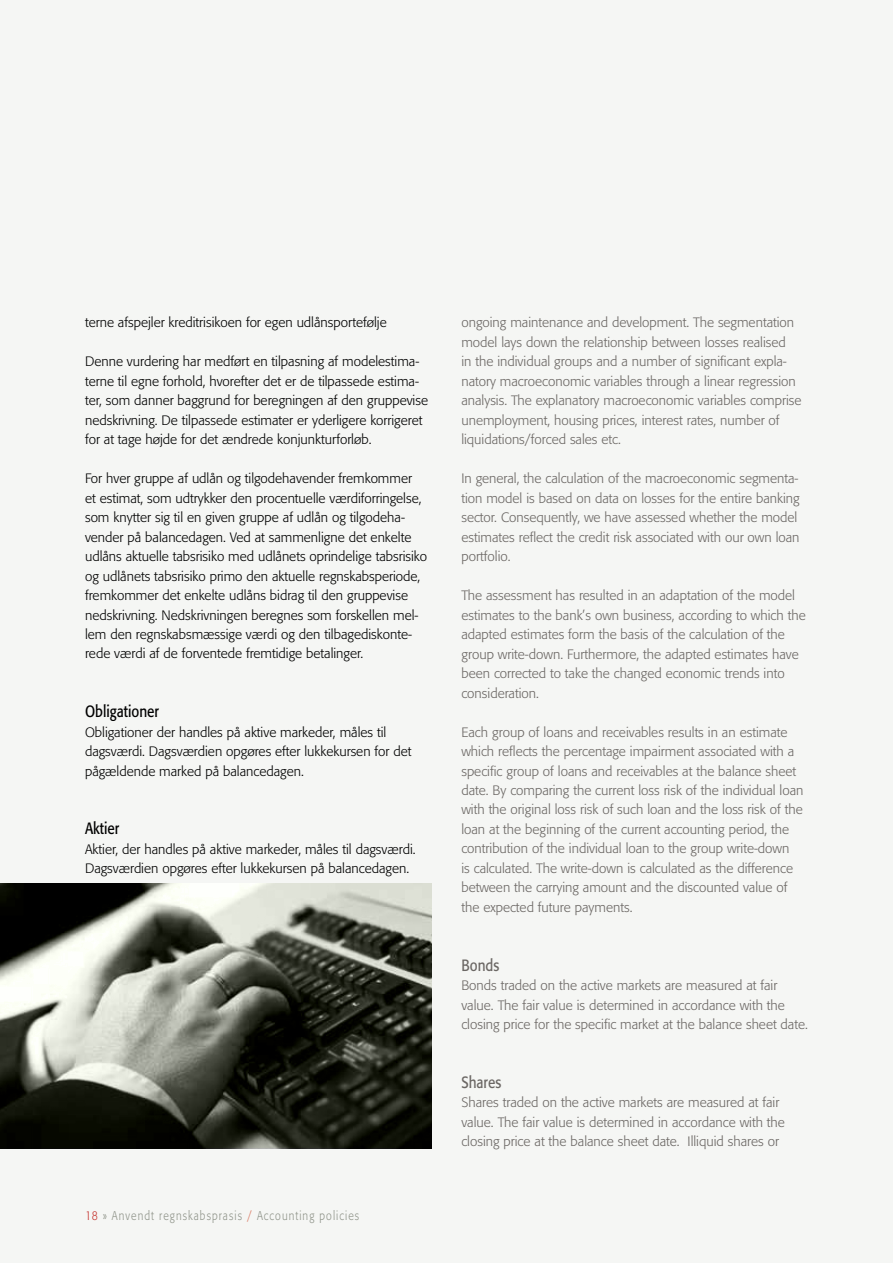
<style>
.page{position:relative;width:893px;height:1263px;background:#f5f6f4}
.page>*{position:absolute;margin:0;border:0;box-sizing:border-box;transform-origin:0 0}
.t1{font:16.2px "Formata";color:#000;scale:.83 1}
.t2{font:16.2px "Formata";color:#6b6764;scale:.83 1}
.t3{font:300 13.5px/19.5px "Formata";color:#6b6764}
.t4{font:300 13.5px/19.5px "Formata";color:#000}
.t5{font:300 12.6px "Formata";letter-spacing:.1em;color:#8f948a;scale:.83 1}
.s1{color:#c42f2a}
.s2{color:#da7a63}
</style>
<div class="page">
<img style="left:0;top:883px;width:432px;height:265px">
<p class="t4" style="left:85px;top:313px;width:303px">terne afspejler kreditrisikoen for egen udlånsportefølje</p>
<p class="t4" style="left:85px;top:352px;width:345px">Denne vurdering har medført en tilpasning af modelestima&shy;terne til egne forhold, hvorefter det er de tilpassede estima&shy;ter, som danner baggrund for beregningen af den gruppevise nedskrivning. De tilpassede estimater er yderligere korrigeret for at tage højde for det ændrede konjunkturforløb.</p>
<p class="t4" style="left:85px;top:469px;width:344px">For hver gruppe af udlån og tilgodehavender fremkommer<br>et estimat, som udtrykker den procentuelle værdiforringelse, som knytter sig til en given gruppe af udlån og tilgodeha&shy;vender på balancedagen. Ved at sammenligne det enkelte udlåns aktuelle tabsrisiko med udlånets oprindelige tabsrisiko og udlånets tabsrisiko primo den aktuelle regnskabsperiode, fremkommer det enkelte udlåns bidrag til den gruppevise nedskrivning. Nedskrivningen beregnes som forskellen mel&shy;lem den regnskabsmæssige værdi og den tilbagediskonte&shy;rede værdi af de forventede fremtidige betalinger.</p>
<p class="t1" style="left:85px;top:701px;width:91px">Obligationer</p>
<p class="t4" style="left:85px;top:722px;width:328px">Obligationer der handles på aktive markeder, måles til dagsværdi. Dagsværdien opgøres efter lukkekursen for det pågældende marked på balancedagen.</p>
<p class="t1" style="left:85px;top:818px;width:43px">Aktier</p>
<p class="t4" style="left:85px;top:839px;width:332px">Aktier, der handles på aktive markeder, måles til dagsværdi.<br>Dagsværdien opgøres efter lukkekursen på balancedagen.</p>
<p class="t5" style="left:85px;top:1209px;width:332px"><span class="s1">18</span> » Anvendt regnskabsprasis <span class="s2">/</span> Accounting policies</p>
<p class="t3" style="left:461px;top:313px;width:342px">ongoing maintenance and development. The segmentation model lays down the relationship between losses realised<br>in the individual groups and a number of significant expla&shy;natory macroeconomic variables through a linear regression analysis. The explanatory macroeconomic variables comprise unemployment, housing prices, interest rates, number of liquidations/forced sales etc.</p>
<p class="t3" style="left:461px;top:469px;width:340px">In general, the calculation of the macroeconomic segmenta&shy;tion model is based on data on losses for the entire banking sector. Consequently, we have assessed whether the model estimates reflect the credit risk associated with our own loan portfolio.</p>
<p class="t3" style="left:461px;top:586px;width:346px">The assessment has resulted in an adaptation of the model estimates to the bank’s own business, according to which the adapted estimates form the basis of the calculation of the group write-down. Furthermore, the adapted estimates have been corrected to take the changed economic trends into consideration.</p>
<p class="t3" style="left:461px;top:722px;width:344px">Each group of loans and receivables results in an estimate which reflects the percentage impairment associated with a specific group of loans and receivables at the balance sheet date. By comparing the current loss risk of the individual loan with the original loss risk of such loan and the loss risk of the loan at the beginning of the current accounting period, the contribution of the individual loan to the group write-down<br>is calculated. The write-down is calculated as the difference between the carrying amount and the discounted value of the expected future payments.</p>
<p class="t2" style="left:461px;top:955px;width:47px">Bonds</p>
<p class="t3" style="left:461px;top:976px;width:348px">Bonds traded on the active markets are measured at fair value. The fair value is determined in accordance with the closing price for the specific market at the balance sheet date.</p>
<p class="t2" style="left:461px;top:1072px;width:50px">Shares</p>
<p class="t3" style="left:461px;top:1093px;width:325px">Shares traded on the active markets are measured at fair value. The fair value is determined in accordance with the closing price at the balance sheet date. Illiquid shares or</p>
</div>
